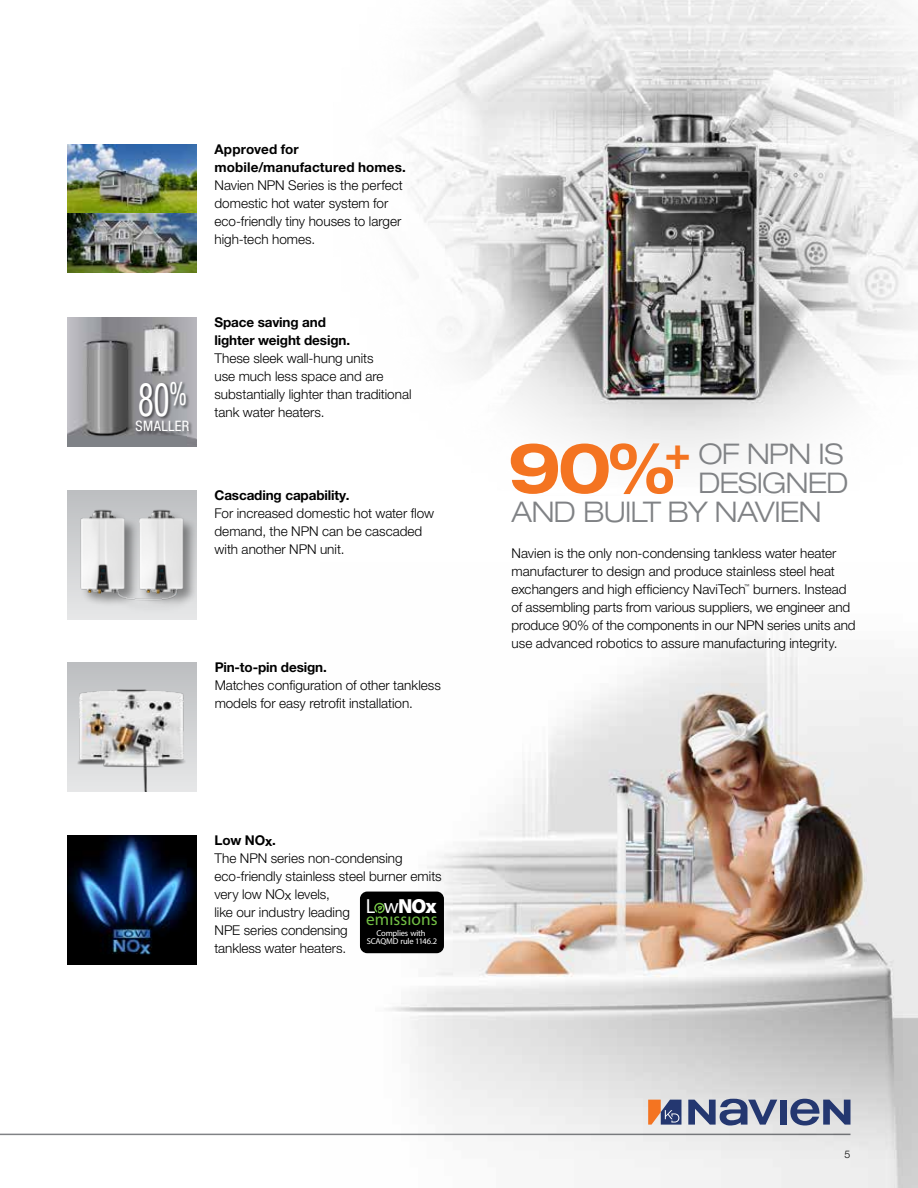
<style>
.page{position:relative;width:918px;height:1188px;background:#fff}
.page>*{position:absolute;margin:0;border:0;box-sizing:border-box;transform-origin:0 0}
.t1{font:700 expanded 69px "Helvetica Neue LT Pro";color:#f47421;scale:.95 1}
.t2{font:condensed 46.65px "Helvetica Neue LT Pro";color:#fff;scale:.7 1}
.t3{font:300 expanded 28.5px "Helvetica Neue LT Pro";letter-spacing:-.025em;color:#808285}
.t4{font:900 20.55px "Myriad Pro";color:#fff}
.t5{font:17.25px "Myriad Pro";letter-spacing:.005em;color:#72bf44}
.t6{font:condensed 14.4px "Helvetica Neue LT Pro";letter-spacing:.025em;color:#fff}
.t7{font:300 13.5px/18px "Helvetica Neue LT Pro";color:#000}
.t8{font:700 13.5px/18px "Helvetica Neue LT Pro";letter-spacing:-.01em;color:#000}
.t9{font:700 13.5px/18px "Helvetica Neue LT Pro";letter-spacing:.01em;color:#000}
.t10{font:300 10.5px "Helvetica Neue LT Pro";color:#000}
.t11{font:8.55px/8.7px "Myriad Pro";letter-spacing:-.02em;color:#fff;text-align:center}
.t12{font:300 5.4px "Helvetica Neue LT Pro";color:#000}
.s1{font-weight:400}
</style>
<div class="page">
<img style="left:320px;top:636px;width:598px;height:552px">
<img style="left:402px;top:0;width:516px;height:456px">
<hr style="left:0;top:1134px;width:850px;height:1px;background:#808285">
<svg style="left:648px;top:1100px;width:33px;height:25px"></svg>
<div style="left:780px;top:1100px;width:7px;height:25px;background:#243770"></div>
<svg style="left:688px;top:1099px;width:89px;height:27px;background:#818aa8"></svg>
<svg style="left:790px;top:1099px;width:60px;height:27px;background:#7882a1"></svg>
<img style="left:68px;top:317px;width:128px;height:129px">
<img style="left:68px;top:490px;width:128px;height:129px">
<img style="left:68px;top:835px;width:128px;height:129px">
<div style="left:68px;top:663px;width:128px;height:129px;background:#c1c2c5"></div>
<img style="left:68px;top:689px;width:128px;height:103px">
<div style="left:139px;top:382px;width:51px;height:38px;background:#000101;opacity:.5"></div>
<div style="left:136px;top:420px;width:57px;height:16px;background:#000101;opacity:.5"></div>
<img style="left:68px;top:144px;width:128px;height:129px">
<div style="left:361px;top:892px;width:82px;height:60px;background:#000;border-radius:7px"></div>
<div style="left:360px;top:892px;width:84px;height:61px;border:1px solid #000;border-radius:7px"></div>
<svg style="left:374px;top:903px;width:11px;height:10px"></svg>
<p class="t9" style="left:214px;top:139px;width:193px">Approved for mobile/manufactured homes.</p>
<p class="t7" style="left:214px;top:176px;width:190px">Navien NPN Series is the perfect domestic hot water system for eco-friendly tiny houses to larger high-tech homes.</p>
<h2 class="t2" style="left:138px;top:372px;width:71px">80<sup>%</sup></h2>
<p class="t6" style="left:136px;top:418px;width:55px">SMALLER</p>
<p class="t8" style="left:214px;top:313px;width:137px">Space saving and lighter weight design.</p>
<p class="t7" style="left:214px;top:349px;width:199px">These sleek wall-hung units<br>use much less space and are substantially lighter than traditional tank water heaters.</p>
<p class="t8" style="left:214px;top:485px;width:137px">Cascading capability.</p>
<p class="t7" style="left:214px;top:504px;width:221px">For increased domestic hot water flow demand, the NPN can be cascaded with another NPN unit.</p>
<p class="t8" style="left:214px;top:658px;width:114px">Pin-to-pin design.</p>
<p class="t7" style="left:214px;top:676px;width:228px">Matches configuration of other tankless models for easy retrofit installation.</p>
<p class="t8" style="left:214px;top:830px;width:63px">Low NOx.</p>
<p class="t7" style="left:214px;top:849px;width:229px">The NPN series non-condensing eco-friendly stainless steel burner emits very low NOx levels,<br>like our industry leading<br>NPE series condensing<br>tankless water heaters.</p>
<h3 class="t4" style="left:366px;top:892px;width:73px"><span class="s1">L w</span>NOx</h3>
<p class="t5" style="left:366px;top:908px;width:73px">emıssıons</p>
<p class="t11" style="left:367px;top:928px;width:72px">Complies with<br>SCAQMD rule 1146.2</p>
<h3 class="t3" style="left:698px;top:436px;width:146px">OF NPN IS</h3>
<h3 class="t3" style="left:698px;top:465px;width:152px">DESIGNED</h3>
<h3 class="t3" style="left:512px;top:495px;width:312px">AND BUILT BY NAVIEN</h3>
<p class="t7" style="left:512px;top:544px;width:326px;text-align:justify">Navien is the only non-condensing tankless water heater manufacturer to design and produce stainless steel heat exchangers and high efficiency NaviTech</p>
<h1 class="t1" style="left:508px;top:423px;width:194px">90%<sup>+</sup></h1>
<p class="t12" style="left:744px;top:583px;width:7px">™</p>
<p class="t7" style="left:512px;top:580px;width:345px;text-indent:241px">burners. Instead of assembling parts from various suppliers, we engineer and produce 90% of the components in our NPN series units and use advanced robotics to assure manufacturing integrity.</p>
<p class="t10" style="left:845px;top:1148px;width:7px">5</p>
</div>
